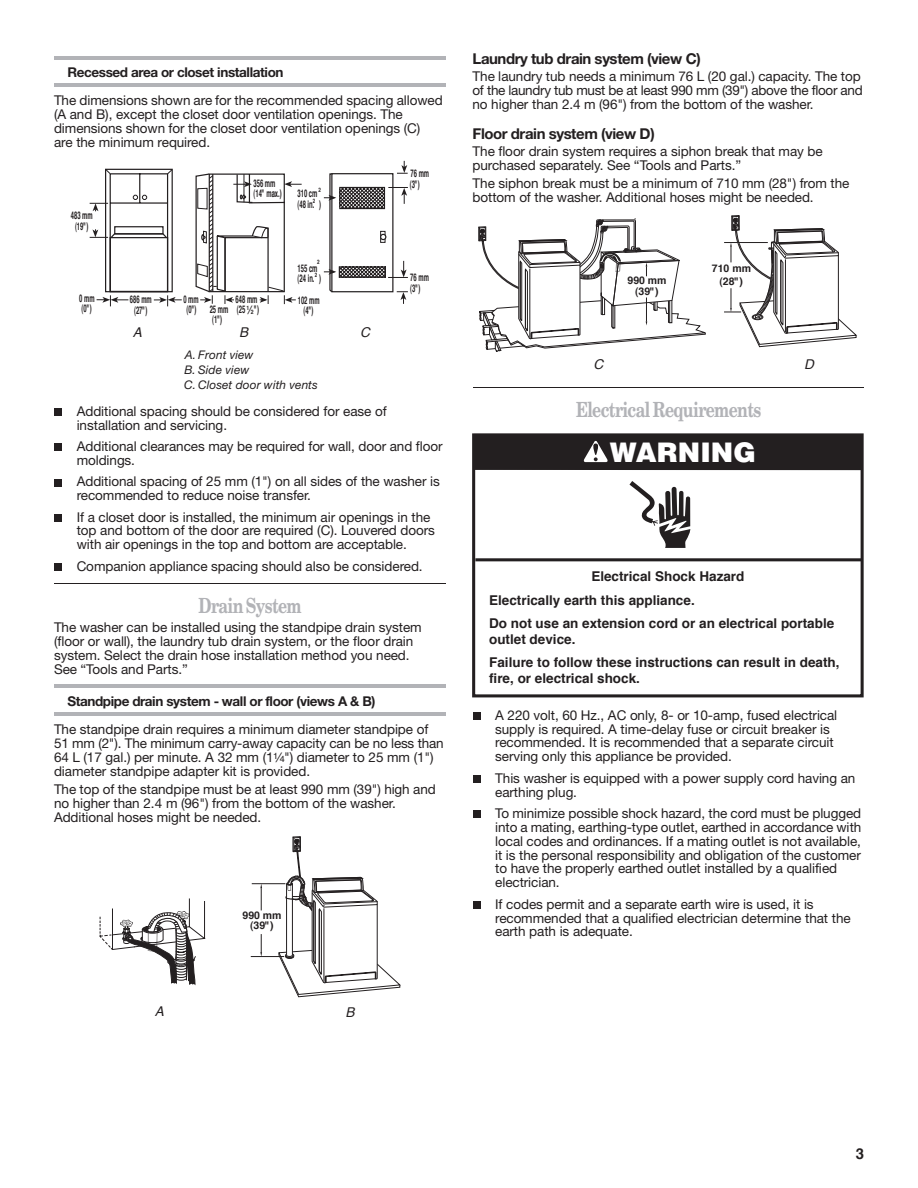
<style>
.page{position:relative;width:918px;height:1188px;background:#fff}
.page>*{position:absolute;margin:0;border:0;box-sizing:border-box;transform-origin:0 0}
.t1{font:900 27px "Helvetica";color:#fff}
.t2{font:700 20.85px "New Century Schlbk";letter-spacing:-.04em;color:#b2b3b7;scale:.76 1}
.t3{font:700 15px "Helvetica Neue";letter-spacing:-.025em;color:#231f20}
.t4{font:700 15px "Helvetica";color:#231f20}
.t5{font:13.5px/13.8px "Helvetica Neue";letter-spacing:-.005em;color:#231f20}
.t6{font:700 13.5px/23.2px "Helvetica";color:#231f20}
.t7{font:700 13.5px "Helvetica Neue";letter-spacing:-.03em;color:#231f20}
.t8{font:italic 13.5px "Helvetica";color:#231f20}
.t9{font:italic 11.85px/15px "Helvetica Neue";letter-spacing:.005em;color:#231f20}
.t10{font:700 10.5px/10.5px "Helvetica";color:#231f20;scale:.56 1}
.t11{font:700 10.5px/10.5px "Helvetica";color:#231f20;text-align:center}
.t12{font:9px "Helvetica";color:#231f20}
.t13{font:700 6px/12.8px "Helvetica";color:#231f20;text-align:center;scale:.75 1}
.t14{font:700 6px "Helvetica";color:#231f20;scale:.85 1}
.s1{font-size:12px}
.s2{font-size:13.5px}
</style>
<div class="page">
<hr style="left:56px;top:56px;width:390px;height:3px;background:#b2b3b7">
<hr style="left:56px;top:83px;width:390px;height:3px;background:#b2b3b7">
<div style="left:54px;top:408px;width:8px;height:8px;background:#231f20"></div>
<div style="left:54px;top:444px;width:8px;height:7px;background:#231f20"></div>
<div style="left:54px;top:479px;width:8px;height:7px;background:#231f20"></div>
<div style="left:54px;top:514px;width:8px;height:8px;background:#231f20"></div>
<div style="left:54px;top:563px;width:8px;height:8px;background:#231f20"></div>
<hr style="left:55px;top:583px;width:391px;height:1px;background:#231f20">
<hr style="left:56px;top:685px;width:390px;height:3px;background:#b2b3b7">
<hr style="left:56px;top:712px;width:390px;height:3px;background:#b2b3b7">
<hr style="left:474px;top:387px;width:390px;height:1px;background:#231f20">
<div style="left:473px;top:712px;width:7px;height:8px;background:#231f20"></div>
<div style="left:473px;top:775px;width:7px;height:8px;background:#231f20"></div>
<div style="left:473px;top:811px;width:7px;height:7px;background:#231f20"></div>
<div style="left:473px;top:901px;width:7px;height:8px;background:#231f20"></div>
<svg style="left:324px;top:161px;width:84px;height:143px"></svg>
<svg style="left:90px;top:168px;width:212px;height:138px"></svg>
<div style="left:114px;top:226px;width:50px;height:8px;border:1px solid #231f20"></div>
<svg style="left:260px;top:934px;width:2px;height:22px"></svg>
<svg style="left:260px;top:884px;width:2px;height:26px"></svg>
<hr style="left:252px;top:883px;width:33px;height:1px;background:#231f20">
<hr style="left:251px;top:956px;width:33px;height:1px;background:#231f20">
<svg style="left:278px;top:836px;width:123px;height:161px"></svg>
<svg style="left:99px;top:898px;width:107px;height:88px"></svg>
<svg style="left:724px;top:215px;width:133px;height:132px"></svg>
<svg style="left:478px;top:218px;width:228px;height:134px"></svg>
<div style="left:473px;top:433px;width:391px;height:264px;border:3px solid #231f20"></div>
<hr style="left:475px;top:558px;width:387px;height:3px;background:#231f20">
<div style="left:474px;top:434px;width:388px;height:36px;background:#231f20"></div>
<svg style="left:583px;top:441px;width:25px;height:21px"></svg>
<svg style="left:629px;top:481px;width:61px;height:67px"></svg>
<p class="t7" style="left:68px;top:63px;width:217px">Recessed area or closet installation</p>
<p class="t5" style="left:54px;top:93px;width:390px">The dimensions shown are for the recommended spacing allowed (A and B), except the closet door ventilation openings. The dimensions shown for the closet door ventilation openings (C)<br>are the minimum required.</p>
<p class="t10" style="left:71px;top:210px;width:41px;text-align:center">483 mm (19")</p>
<p class="t10" style="left:253px;top:178px;width:52px">356 mm (14" max.)</p>
<p class="t10" style="left:410px;top:168px;width:36px">76 mm (3")</p>
<p class="t13" style="left:318px;top:184px;width:5px">2</p>
<p class="t10" style="left:297px;top:189px;width:44px">310 cm (48 in. )</p>
<p class="t13" style="left:313px;top:194px;width:5px">2</p>
<p class="t13" style="left:315px;top:256px;width:8px">2<br>2</p>
<p class="t10" style="left:298px;top:263px;width:44px">155 cm (24 in. )</p>
<p class="t10" style="left:79px;top:293px;width:29px">0 mm (0")</p>
<p class="t10" style="left:130px;top:295px;width:41px;text-align:center">686 mm (27")</p>
<p class="t10" style="left:210px;top:304px;width:35px">25 mm (1")</p>
<p class="t10" style="left:236px;top:294px;width:43px">648 mm (25 ")</p>
<p class="t10" style="left:298px;top:295px;width:41px;text-align:center">102 mm (4")</p>
<p class="t10" style="left:183px;top:294px;width:29px;text-align:center">0 mm (0")</p>
<p class="t14" style="left:246px;top:305px;width:10px">1<span class="s1">⁄</span>2</p>
<p class="t8" style="left:133px;top:322px;width:15px">A</p>
<p class="t8" style="left:239px;top:322px;width:15px">B</p>
<p class="t8" style="left:360px;top:322px;width:16px">C</p>
<p class="t9" style="left:184px;top:347px;width:135px">A. Front view<br>B. Side view<br>C. Closet door with vents</p>
<p class="t10" style="left:410px;top:273px;width:35px">76 mm (3")</p>
<p class="t5" style="left:77px;top:404px;width:311px">Additional spacing should be considered for ease of installation and servicing.</p>
<p class="t5" style="left:77px;top:439px;width:367px">Additional clearances may be required for wall, door and floor moldings.</p>
<p class="t5" style="left:77px;top:474px;width:365px">Additional spacing of 25 mm (1") on all sides of the washer is recommended to reduce noise transfer.</p>
<p class="t5" style="left:77px;top:510px;width:360px">If a closet door is installed, the minimum air openings in the top and bottom of the door are required (C). Louvered doors with air openings in the top and bottom are acceptable.</p>
<p class="t5" style="left:77px;top:559px;width:347px">Companion appliance spacing should also be considered.</p>
<h2 class="t2" style="left:199px;top:592px;width:137px">Drain System</h2>
<p class="t5" style="left:54px;top:620px;width:369px">The washer can be installed using the standpipe drain system (floor or wall), the laundry tub drain system, or the floor drain system. Select the drain hose installation method you need.<br>See “Tools and Parts.”</p>
<p class="t7" style="left:68px;top:692px;width:309px">Standpipe drain system - wall or floor (views A &amp; B)</p>
<p class="t5" style="left:54px;top:722px;width:391px">The standpipe drain requires a minimum diameter standpipe of 51 mm (2"). The minimum carry-away capacity can be no less than 64 L (17 gal.) per minute. A 32 mm (1 ") diameter to 25 mm (1") diameter standpipe adapter kit is provided.</p>
<p class="t5" style="left:54px;top:782px;width:383px">The top of the standpipe must be at least 990 mm (39") high and no higher than 2.4 m (96") from the bottom of the washer.<br>Additional hoses might be needed.</p>
<p class="t12" style="left:273px;top:750px;width:13px">1<span class="s2">⁄</span>4</p>
<p class="t11" style="left:243px;top:910px;width:41px">990 mm (39")</p>
<p class="t8" style="left:155px;top:1001px;width:15px">A</p>
<p class="t8" style="left:345px;top:1002px;width:15px">B</p>
<p class="t3" style="left:473px;top:49px;width:230px">Laundry tub drain system (view C)</p>
<p class="t5" style="left:473px;top:69px;width:392px">The laundry tub needs a minimum 76 L (20 gal.) capacity. The top of the laundry tub must be at least 990 mm (39") above the floor and no higher than 2.4 m (96") from the bottom of the washer.</p>
<p class="t3" style="left:473px;top:124px;width:184px">Floor drain system (view D)</p>
<p class="t5" style="left:473px;top:144px;width:352px">The floor drain system requires a siphon break that may be purchased separately. See “Tools and Parts.”</p>
<p class="t5" style="left:473px;top:176px;width:378px">The siphon break must be a minimum of 710 mm (28") from the bottom of the washer. Additional hoses might be needed.</p>
<p class="t11" style="left:628px;top:275px;width:41px;line-height:11.2px">990 mm (39")</p>
<p class="t11" style="left:712px;top:262px;width:41px;line-height:12.8px">710 mm (28")</p>
<p class="t8" style="left:593px;top:354px;width:16px">C</p>
<p class="t8" style="left:804px;top:354px;width:16px">D</p>
<h2 class="t2" style="left:576px;top:396px;width:245px">Electrical Requirements</h2>
<h1 class="t1" style="left:610px;top:435px;width:148px">WARNING</h1>
<p class="t6" style="left:489px;top:565px;width:347px;text-indent:102px">Electrical Shock Hazard<br>Electrically earth this appliance.<br>Do not use an extension cord or an electrical portable</p>
<p class="t6" style="left:489px;top:627px;width:352px">outlet device.<br>Failure to follow these instructions can result in death,</p>
<p class="t6" style="left:489px;top:666px;width:152px">fire, or electrical shock.</p>
<p class="t5" style="left:495px;top:708px;width:344px">A 220 volt, 60 Hz., AC only, 8- or 10-amp, fused electrical supply is required. A time-delay fuse or circuit breaker is recommended. It is recommended that a separate circuit serving only this appliance be provided.</p>
<p class="t5" style="left:495px;top:771px;width:362px">This washer is equipped with a power supply cord having an earthing plug.</p>
<p class="t5" style="left:495px;top:806px;width:368px">To minimize possible shock hazard, the cord must be plugged into a mating, earthing-type outlet, earthed in accordance with local codes and ordinances. If a mating outlet is not available, it is the personal responsibility and obligation of the customer to have the properly earthed outlet installed by a qualified electrician.</p>
<p class="t5" style="left:495px;top:897px;width:357px">If codes permit and a separate earth wire is used, it is recommended that a qualified electrician determine that the earth path is adequate.</p>
<p class="t4" style="left:856px;top:1142px;width:10px">3</p>
</div>
